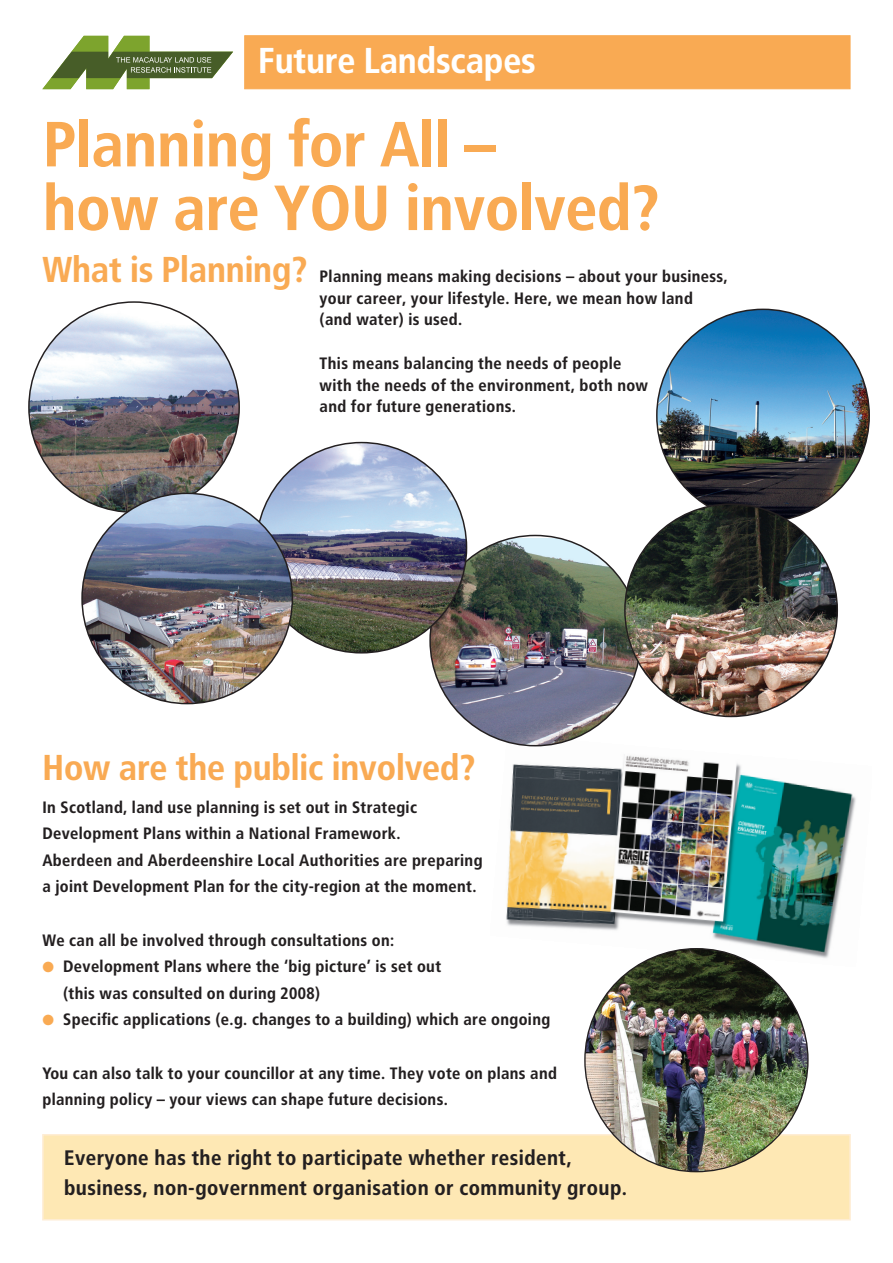
<style>
.page{position:relative;width:893px;height:1263px;background:#fff}
.page>*{position:absolute;margin:0;border:0;box-sizing:border-box;transform-origin:0 0}
.t1{font:700 63.75px/63.8px "Transit";letter-spacing:-.025em;color:#f9aa53}
.t2{font:700 36px "Transit";letter-spacing:-.025em;color:#f9aa53}
.t3{font:700 36px "Transit";letter-spacing:-.025em;color:#fff}
.t4{font:700 21px/30px "Transit";color:#231f20}
.t5{font:700 16.5px/26.5px "Transit";color:#231f20}
.s1{color:#f9aa53}
</style>
<div class="page">
<img style="left:506px;top:746px;width:350px;height:221px">
<div style="left:42px;top:1134px;width:809px;height:87px;background:#fee8b4;border:1px solid #feedd4"></div>
<div style="left:244px;top:35px;width:606px;height:54px;background:#f9aa53;border:1px solid #f9aa53"></div>
<img style="left:430px;top:538px;width:210px;height:208px">
<img style="left:657px;top:309px;width:212px;height:211px;border-radius:50%">
<img style="left:29px;top:303px;width:210px;height:209px;border-radius:50%">
<img style="left:625px;top:504px;width:212px;height:212px;border-radius:50%">
<img style="left:256px;top:443px;width:210px;height:210px;border-radius:50%">
<img style="left:82px;top:495px;width:210px;height:209px;border-radius:50%">
<img style="left:585px;top:949px;width:223px;height:222px;border-radius:50%">
<svg style="left:42px;top:36px;width:191px;height:53px"></svg>
<h2 class="t3" style="left:258px;top:48px;width:280px">Future Landscapes</h2>
<h1 class="t1" style="left:43px;top:119px;width:620px">Planning for All –<br>how are YOU involved?</h1>
<h2 class="t2" style="left:42px;top:257px;width:268px">What is Planning?</h2>
<p class="t5" style="left:320px;top:267px;width:410px;line-height:21.8px">Planning means making decisions – about your business, your career, your lifestyle. Here, we mean how land (and water) is used.</p>
<p class="t5" style="left:320px;top:354px;width:330px;line-height:21.8px">This means balancing the needs of people with the needs of the environment, both now and for future generations.</p>
<h2 class="t2" style="left:42px;top:754px;width:436px">How are the public involved?</h2>
<p class="t5" style="left:42px;top:795px;width:442px">In Scotland, land use planning is set out in Strategic Development Plans within a National Framework.<br>Aberdeen and Aberdeenshire Local Authorities are preparing a joint Development Plan for the city-region at the moment.</p>
<p class="t5" style="left:42px;top:928px;width:354px">We can all be involved through consultations on:</p>
<p class="t5" style="left:63px;top:955px;width:380px;text-indent:-21px"><span class="s1">●</span> Development Plans where the ‘big picture’ is set out (this was consulted on during 2008)</p>
<p class="t5" style="left:42px;top:1008px;width:510px"><span class="s1">●</span> Specific applications (e.g. changes to a building) which are ongoing</p>
<p class="t5" style="left:42px;top:1062px;width:516px">You can also talk to your councillor at any time. They vote on plans and planning policy – your views can shape future decisions.</p>
<p class="t4" style="left:64px;top:1145px;width:565px">Everyone has the right to participate whether resident, business, non-government organisation or community group.</p>
</div>
